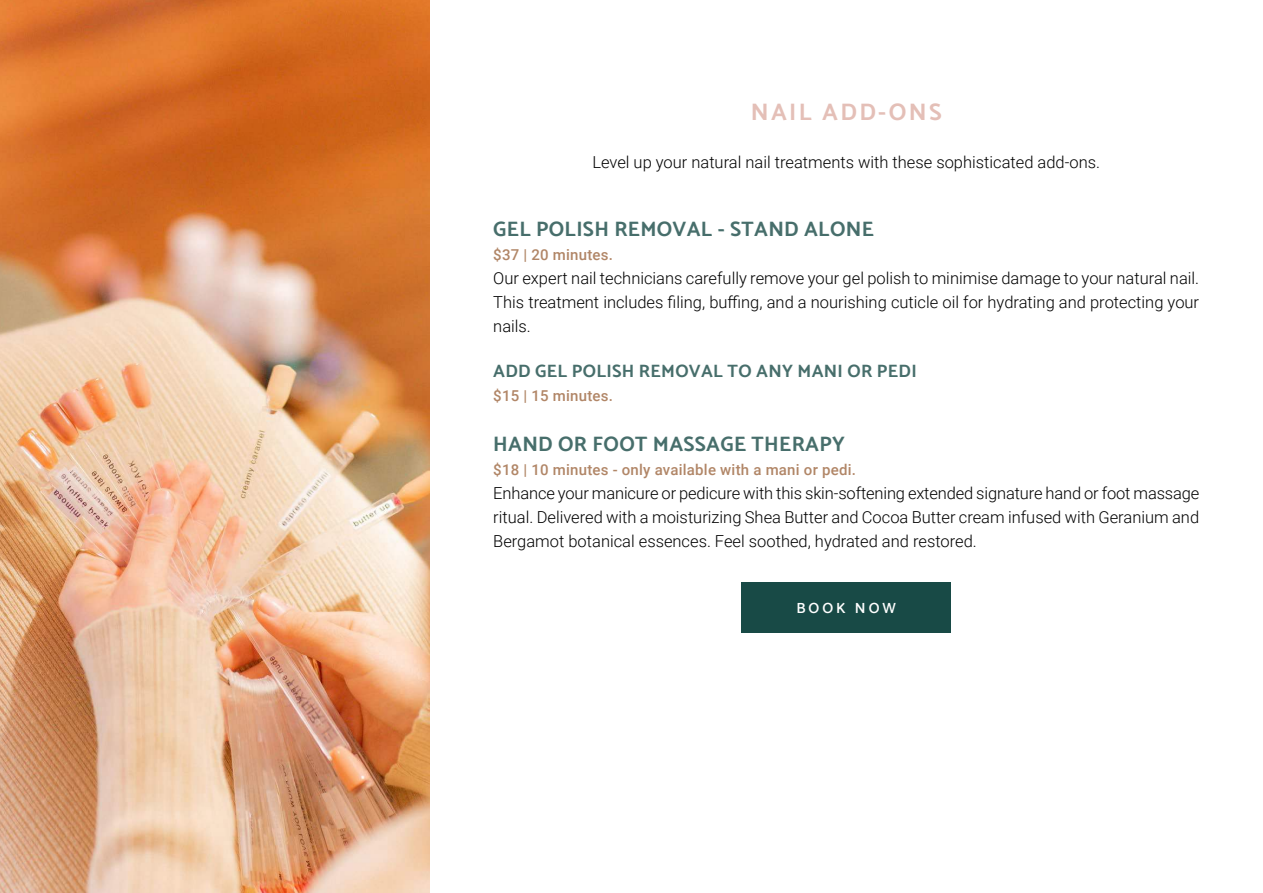
<style>
.page{position:relative;width:1263px;height:893px;background:#fff}
.page>*{position:absolute;margin:0;border:0;box-sizing:border-box;transform-origin:0 0}
.t1{font:100 24px "Catamaran";letter-spacing:.1em;color:#e4bfb7}
.t2{font:100 21px "Catamaran";letter-spacing:.015em;color:#476e6b}
.t3{font:100 18px "Catamaran";letter-spacing:.015em;color:#476e6b}
.t4{font:300 16.5px/24px "Roboto";color:#000;text-align:justify}
.t5{font:500 15px "Roboto";letter-spacing:.015em;color:#b18667}
.t6{font:100 14.85px "Catamaran";letter-spacing:.2em;color:#fff}
</style>
<div class="page">
<img style="left:0;top:0;width:429px;height:893px">
<div style="left:742px;top:582px;width:209px;height:50px;background:#184a46"></div>
<h1 class="t1" style="left:751px;top:103px;width:192px">NAIL ADD-ONS</h1>
<p class="t4" style="left:592px;top:149px;width:509px">Level up your natural nail treatments with these sophisticated add-ons.</p>
<p class="t2" style="left:493px;top:221px;width:382px">GEL POLISH REMOVAL - STAND ALONE</p>
<p class="t5" style="left:493px;top:247px;width:121px">$37 | 20 minutes.</p>
<p class="t4" style="left:493px;top:265px;width:707px">Our expert nail technicians carefully remove your gel polish to minimise damage to your natural nail.<br>This treatment includes filing, bufÏng, and a nourishing cuticle oil for hydrating and protecting your nails.</p>
<p class="t3" style="left:493px;top:365px;width:425px">ADD GEL POLISH REMOVAL TO ANY MANI OR PEDI</p>
<p class="t5" style="left:493px;top:389px;width:121px">$15 | 15 minutes.</p>
<p class="t2" style="left:493px;top:436px;width:353px">HAND OR FOOT MASSAGE THERAPY</p>
<p class="t5" style="left:493px;top:462px;width:364px">$18 | 10 minutes - only available with a mani or pedi.</p>
<p class="t4" style="left:493px;top:480px;width:708px">Enhance your manicure or pedicure with this skin-softening extended signature hand or foot massage ritual. Delivered with a moisturizing Shea Butter and Cocoa Butter cream infused with Geranium and Bergamot botanical essences. Feel soothed, hydrated and restored.</p>
<p class="t6" style="left:796px;top:599px;width:101px">BOOK NOW</p>
</div>
